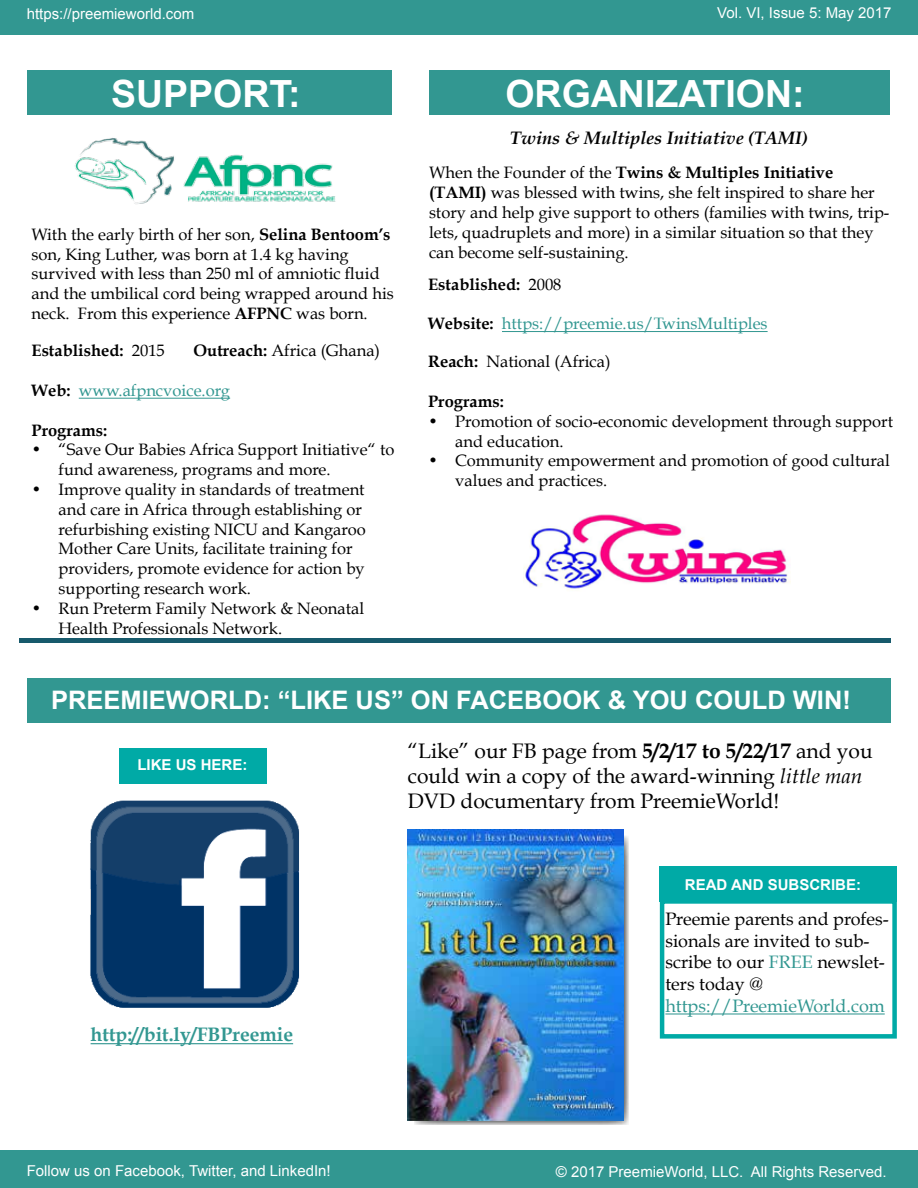
<style>
.page{position:relative;width:918px;height:1188px;background:#fff}
.page>*{position:absolute;margin:0;border:0;box-sizing:border-box;transform-origin:0 0}
.t1{font:700 37.5px "Arial";color:#fff}
.t2{font:700 25.5px "Arial";color:#fff}
.t3{font:21px/25.2px "Book Antiqua";color:#000}
.t4{font:700 19.5px "Book Antiqua";color:#329791}
.t5{font:18px/21.6px "Book Antiqua";color:#000}
.t6{font:italic 700 18px "Book Antiqua";color:#000}
.t7{font:18px "Book Antiqua";color:#329791}
.t8{font:16.5px/19.8px "Book Antiqua";color:#000}
.t9{font:16.5px "Book Antiqua";color:#329791}
.t10{font:700 16.5px "Book Antiqua";color:#000}
.t11{font:15px "Arial";color:#fff}
.t12{font:700 15px "Arial";color:#fff}
.s1{font-weight:700}
.s2{font-weight:400}
.s3{font-weight:700;color:#000}
.s4{font-style:italic}
.s5{color:#329791}
</style>
<div class="page">
<div style="left:0;top:1150px;width:918px;height:38px;background:#329791"></div>
<div style="left:120px;top:748px;width:147px;height:36px;background:#00aaa6"></div>
<hr style="left:20px;top:639px;width:871px;height:4px;background:#175a6c">
<div style="left:27px;top:70px;width:365px;height:46px;background:#329791"></div>
<div style="left:0;top:0;width:918px;height:34px;background:#329791"></div>
<div style="left:429px;top:70px;width:461px;height:46px;background:#329791"></div>
<svg style="left:414px;top:836px;width:215px;height:289px;background:#a4aaad"></svg>
<img style="left:408px;top:830px;width:216px;height:290px">
<img style="left:90px;top:800px;width:210px;height:208px">
<div style="left:27px;top:678px;width:863px;height:45px;background:#329791"></div>
<hr style="left:502px;top:331px;width:266px;height:1px;background:#329791">
<hr style="left:91px;top:1043px;width:202px;height:1px;background:#329791">
<div style="left:660px;top:899px;width:237px;height:140px;border:4px solid #00aaa6"></div>
<div style="left:660px;top:866px;width:237px;height:35px;background:#00aaa6"></div>
<hr style="left:665px;top:1013px;width:220px;height:2px;background:#329791">
<img style="left:523px;top:514px;width:268px;height:76px">
<hr style="left:79px;top:398px;width:151px;height:1px;background:#329791">
<img style="left:27px;top:115px;width:365px;height:89px">
<p class="t11" style="left:27px;top:4px;width:169px">https://preemieworld.com</p>
<p class="t11" style="left:717px;top:3px;width:176px">Vol. VI, Issue 5: May 2017</p>
<h1 class="t1" style="left:111px;top:69px;width:191px">SUPPORT:</h1>
<p class="t8" style="left:32px;top:224px;width:364px">With the early birth of her son, <span class="s1">Selina Bentoom’s </span>son, King Luther, was born at 1.4 kg having survived with less than 250 ml of amniotic fluid and the umbilical cord being wrapped around his neck. From this experience <span class="s1">AFPNC</span> was born.</p>
<p class="t10" style="left:32px;top:341px;width:135px">Established: <span class="s2">2015</span></p>
<p class="t8" style="left:194px;top:341px;width:188px"><span class="s1">Outreach:</span> Africa (Ghana)</p>
<p class="t9" style="left:32px;top:380px;width:200px"><span class="s3">Web:</span> www.afpncvoice.org</p>
<p class="t10" style="left:32px;top:420px;width:77px">Programs:</p>
<p class="t8" style="left:59px;top:440px;width:338px;text-indent:-27px">• “Save Our Babies Africa Support Initiative“ to fund awareness, programs and more.</p>
<p class="t8" style="left:59px;top:480px;width:309px;text-indent:-27px">• Improve quality in standards of treatment and care in Africa through establishing or refurbishing existing NICU and Kangaroo Mother Care Units, facilitate training for providers, promote evidence for action by supporting research work.</p>
<p class="t8" style="left:59px;top:598px;width:307px;text-indent:-27px">• Run Preterm Family Network &amp; Neonatal<br>Health Professionals Network.</p>
<h1 class="t1" style="left:505px;top:69px;width:301px">ORGANIZATION:</h1>
<p class="t6" style="left:510px;top:127px;width:299px">Twins &amp; Multiples Initiative (TAMI)</p>
<p class="t8" style="left:429px;top:163px;width:462px">When the Founder of the <span class="s1">Twins &amp; Multiples Initiative (TAMI)</span> was blessed with twins, she felt inspired to share her story and help give support to others (families with twins, trip&shy;lets, quadruplets and more) in a similar situation so that they can become self-sustaining.</p>
<p class="t10" style="left:428px;top:275px;width:135px">Established: <span class="s2">2008</span></p>
<p class="t9" style="left:428px;top:314px;width:341px"><span class="s3">Website:</span> https://preemie.us/TwinsMultiples</p>
<p class="t8" style="left:428px;top:352px;width:184px"><span class="s1">Reach:</span> National (Africa)</p>
<p class="t10" style="left:428px;top:392px;width:77px">Programs:</p>
<p class="t8" style="left:455px;top:411px;width:439px;text-indent:-27px">• Promotion of socio-economic development through support and education.</p>
<p class="t8" style="left:455px;top:451px;width:436px;text-indent:-27px">• Community empowerment and promotion of good cultural values and practices.</p>
<h2 class="t2" style="left:51px;top:683px;width:801px">PREEMIEWORLD: “LIKE US” ON FACEBOOK &amp; YOU COULD WIN!</h2>
<p class="t3" style="left:408px;top:738px;width:467px">“Like” our FB page from <span class="s1">5/2/17 to 5/22/17</span> and you could win a copy of the award-winning <span class="s4">little man<br></span>DVD documentary from PreemieWorld!</p>
<p class="t12" style="left:137px;top:755px;width:112px">LIKE US HERE:</p>
<p class="t4" style="left:91px;top:1023px;width:204px">http://bit.ly/FBPreemie</p>
<p class="t12" style="left:685px;top:875px;width:178px">READ AND SUBSCRIBE:</p>
<p class="t5" style="left:665px;top:908px;width:225px">Preemie parents and profes&shy;sionals are invited to sub&shy;scribe to our <span class="s5">FREE</span> newslet&shy;ters today @</p>
<p class="t7" style="left:665px;top:994px;width:221px">https://PreemieWorld.com</p>
<p class="t11" style="left:27px;top:1161px;width:306px">Follow us on Facebook, Twitter, and LinkedIn!</p>
<p class="t11" style="left:556px;top:1162px;width:332px">© 2017 PreemieWorld, LLC. All Rights Reserved.</p>
</div>
